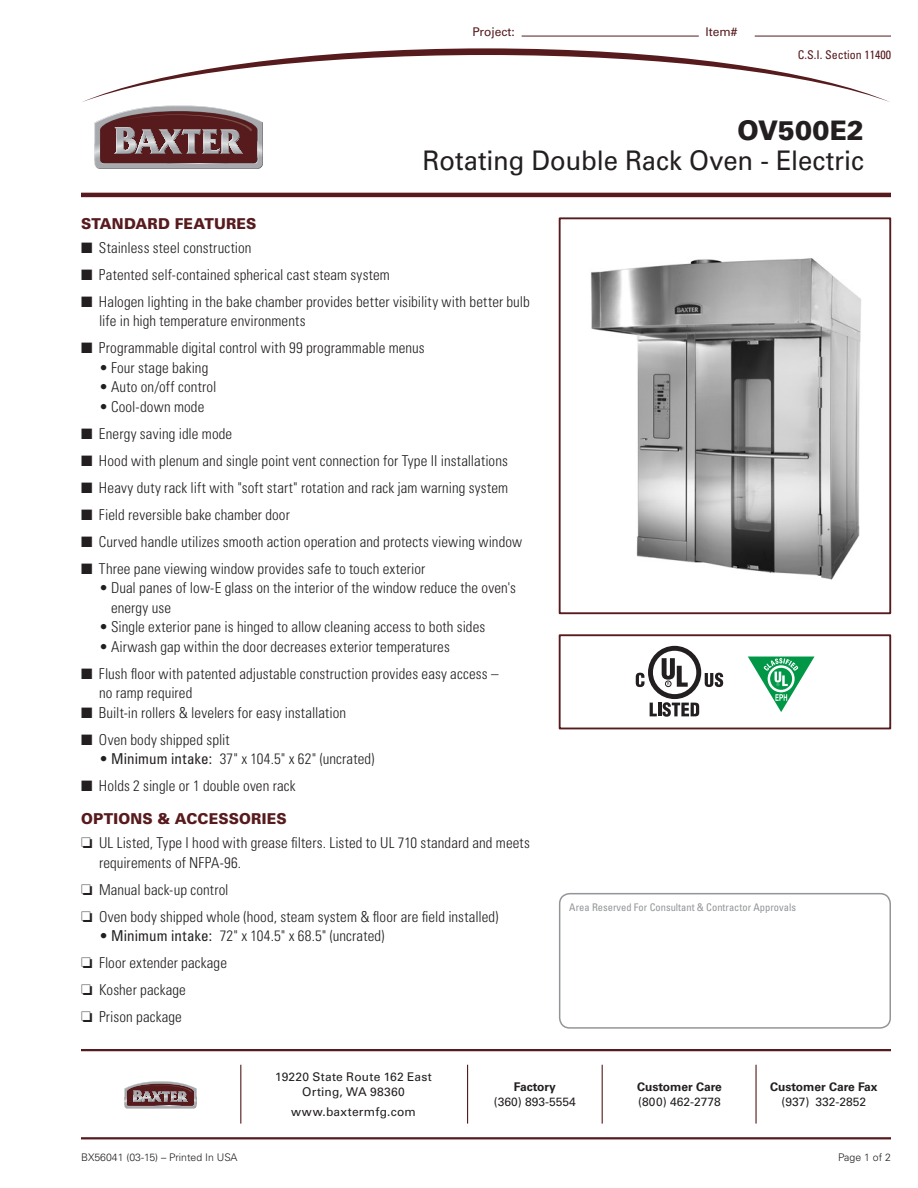
<style>
.page{position:relative;width:918px;height:1188px;background:#fff}
.page>*{position:absolute;margin:0;border:0;box-sizing:border-box;transform-origin:0 0}
.parAll_Hd2{font:27px "Univers LT Std";letter-spacing:-.005em;color:#231f20;scale:.95 1}
.parAll_Hd1{font:900 27px "Univers LT Std";color:#231f20;scale:.95 1}
.par1_Txt-Ind1_End{font:300 condensed 15px/19.5px "Univers LT Std";letter-spacing:.005em;color:#231f20}
.par1_Txt-Ind1{font:300 condensed 15px/19.5px "Univers LT Std";letter-spacing:.01em;color:#231f20}
.par1_Txt-Ind2{font:300 condensed 15px/19.5px "Univers LT Std";letter-spacing:.005em;color:#231f20}
.par1_Txt-Ind2_End{font:300 condensed 15px "Univers LT Std";letter-spacing:.01em;color:#231f20}
.parAll_HdSub1{font:900 15px "Univers LT Std";letter-spacing:.01em;color:#571b1e;scale:.95 1}
.t1{font:12px/15px "Univers LT Std";letter-spacing:.015em;color:#231f20;text-align:center}
.t2{font:700 12px "Univers LT Std";color:#231f20}
.t3{font:condensed 12px "Univers LT Std";color:#571b1e}
.t4{font:12px "Univers LT Std";color:#571b1e}
.parAll_Txt-FootR{font:condensed 10.5px "Univers LT Std";color:#939598}
.parAll_Txt-FootR-2{font:300 10.5px "Univers LT Std";color:#231f20}
.s1{font-weight:400}
</style>
<div class="page">
<svg style="left:82px;top:48px;width:808px;height:54px"></svg>
<svg style="left:94px;top:106px;width:169px;height:63px;background:#87696c"></svg>
<hr style="left:81px;top:1049px;width:810px;height:2px;background:#571b1e">
<hr style="left:81px;top:1137px;width:810px;height:2px;background:#571b1e">
<svg style="left:124px;top:1081px;width:72px;height:27px;background:#8c7173"></svg>
<hr style="left:467px;top:1065px;width:1px;height:59px;background:#571b1e">
<hr style="left:240px;top:1065px;width:1px;height:59px;background:#571b1e">
<hr style="left:602px;top:1065px;width:1px;height:59px;background:#571b1e">
<hr style="left:755px;top:1065px;width:2px;height:59px;background:#571b1e">
<hr style="left:81px;top:193px;width:810px;height:4px;background:#571b1e">
<hr style="left:755px;top:36px;width:136px;height:1px;background:#571b1e">
<hr style="left:522px;top:36px;width:177px;height:1px;background:#571b1e">
<div style="left:559px;top:217px;width:332px;height:397px;border:2px solid #571b1e"></div>
<div style="left:559px;top:893px;width:332px;height:136px;border:2px solid #939598;border-radius:10px"></div>
<div style="left:559px;top:634px;width:332px;height:95px;border:2px solid #571b1e"></div>
<img style="left:591px;top:258px;width:270px;height:322px">
<svg style="left:748px;top:657px;width:67px;height:55px"></svg>
<svg style="left:650px;top:702px;width:49px;height:15px"></svg>
<svg style="left:705px;top:673px;width:18px;height:14px"></svg>
<svg style="left:648px;top:646px;width:53px;height:53px"></svg>
<div style="left:653px;top:651px;width:43px;height:43px;background:#fff;border-radius:50%"></div>
<svg style="left:662px;top:658px;width:26px;height:29px"></svg>
<svg style="left:636px;top:673px;width:9px;height:14px"></svg>
<p class="t4" style="left:472px;top:24px;width:44px">Project:</p>
<p class="t4" style="left:706px;top:24px;width:34px">Item#</p>
<p class="t3" style="left:798px;top:47px;width:95px">C.S.I. Section 11400</p>
<p class="parAll_Hd1" style="left:738px;top:114px;width:135px">OV500E2</p>
<p class="parAll_Hd2" style="left:423px;top:145px;width:466px">Rotating Double Rack Oven - Electric</p>
<p class="parAll_HdSub1" style="left:81px;top:214px;width:186px">STANDARD FEATURES</p>
<p class="par1_Txt-Ind1_End" style="left:81px;top:238px;width:172px">■ Stainless steel construction</p>
<p class="par1_Txt-Ind1_End" style="left:81px;top:265px;width:310px">■ Patented self-contained spherical cast steam system</p>
<p class="par1_Txt-Ind1_End" style="left:99px;top:292px;width:432px;text-indent:-18px">■ Halogen lighting in the bake chamber provides better visibility with better bulb life in high temperature environments</p>
<p class="par1_Txt-Ind1" style="left:81px;top:338px;width:345px">■ Programmable digital control with 99 programmable menus</p>
<p class="par1_Txt-Ind2" style="left:99px;top:358px;width:111px">• Four stage baking</p>
<p class="par1_Txt-Ind2" style="left:99px;top:377px;width:119px">• Auto on/off control</p>
<p class="par1_Txt-Ind2" style="left:99px;top:397px;width:107px">• Cool-down mode</p>
<p class="par1_Txt-Ind1_End" style="left:81px;top:424px;width:153px">■ Energy saving idle mode</p>
<p class="par1_Txt-Ind1_End" style="left:81px;top:451px;width:428px">■ Hood with plenum and single point vent connection for Type II installations</p>
<p class="par1_Txt-Ind1_End" style="left:81px;top:478px;width:429px">■ Heavy duty rack lift with "soft start" rotation and rack jam warning system</p>
<p class="par1_Txt-Ind1_End" style="left:81px;top:505px;width:210px">■ Field reversible bake chamber door</p>
<p class="par1_Txt-Ind1_End" style="left:81px;top:532px;width:443px">■ Curved handle utilizes smooth action operation and protects viewing window</p>
<p class="par1_Txt-Ind1" style="left:81px;top:559px;width:346px">■ Three pane viewing window provides safe to touch exterior</p>
<p class="par1_Txt-Ind2" style="left:111px;top:578px;width:406px;text-indent:-12px">• Dual panes of low-E glass on the interior of the window reduce the oven's energy use</p>
<p class="par1_Txt-Ind2" style="left:99px;top:617px;width:388px">• Single exterior pane is hinged to allow cleaning access to both sides</p>
<p class="par1_Txt-Ind2_End" style="left:99px;top:638px;width:352px">• Airwash gap within the door decreases exterior temperatures</p>
<p class="par1_Txt-Ind1" style="left:99px;top:664px;width:401px;text-indent:-18px">■ Flush floor with patented adjustable construction provides easy access – no ramp required</p>
<p class="par1_Txt-Ind1_End" style="left:81px;top:703px;width:267px">■ Built-in rollers &amp; levelers for easy installation</p>
<p class="par1_Txt-Ind1" style="left:81px;top:730px;width:150px">■ Oven body shipped split</p>
<p class="par1_Txt-Ind2_End" style="left:99px;top:750px;width:277px">• <span class="s1">Minimum intake:</span> 37" x 104.5" x 62" (uncrated)</p>
<p class="par1_Txt-Ind1_End" style="left:81px;top:776px;width:216px">■ Holds 2 single or 1 double oven rack</p>
<p class="parAll_HdSub1" style="left:81px;top:810px;width:218px">OPTIONS &amp; ACCESSORIES</p>
<p class="par1_Txt-Ind1_End" style="left:99px;top:833px;width:432px;text-indent:-18px">❏ UL Listed, Type I hood with grease filters. Listed to UL 710 standard and meets requirements of NFPA-96.</p>
<p class="par1_Txt-Ind1_End" style="left:81px;top:880px;width:149px">❏ Manual back-up control</p>
<p class="par1_Txt-Ind1" style="left:81px;top:907px;width:419px">❏ Oven body shipped whole (hood, steam system &amp; floor are field installed)</p>
<p class="par1_Txt-Ind2_End" style="left:99px;top:927px;width:287px">• <span class="s1">Minimum intake:</span> 72" x 104.5" x 68.5" (uncrated)</p>
<p class="par1_Txt-Ind1_End" style="left:81px;top:953px;width:148px">❏ Floor extender package</p>
<p class="par1_Txt-Ind1_End" style="left:81px;top:980px;width:106px">❏ Kosher package</p>
<p class="par1_Txt-Ind1_End" style="left:81px;top:1007px;width:102px">❏ Prison package</p>
<p class="parAll_Txt-FootR" style="left:569px;top:901px;width:228px">Area Reserved For Consultant &amp; Contractor Approvals</p>
<p class="parAll_Txt-FootR-2" style="left:81px;top:1151px;width:158px">BX56041 (03-15) – Printed In USA</p>
<p class="t1" style="left:275px;top:1070px;width:158px">19220 State Route 162 East<br>Orting, WA 98360</p>
<p class="t1" style="left:291px;top:1104px;width:126px">www.baxtermfg.com</p>
<p class="t2" style="left:514px;top:1080px;width:43px">Factory</p>
<p class="t1" style="left:494px;top:1094px;width:84px">(360) 893-5554</p>
<p class="t2" style="left:637px;top:1080px;width:86px">Customer Care</p>
<p class="t1" style="left:638px;top:1094px;width:84px">(800) 462-2778</p>
<p class="t2" style="left:770px;top:1080px;width:109px">Customer Care Fax</p>
<p class="t1" style="left:781px;top:1094px;width:86px">(937) 332-2852</p>
<p class="parAll_Txt-FootR-2" style="left:838px;top:1151px;width:54px">Page 1 of 2</p>
</div>
